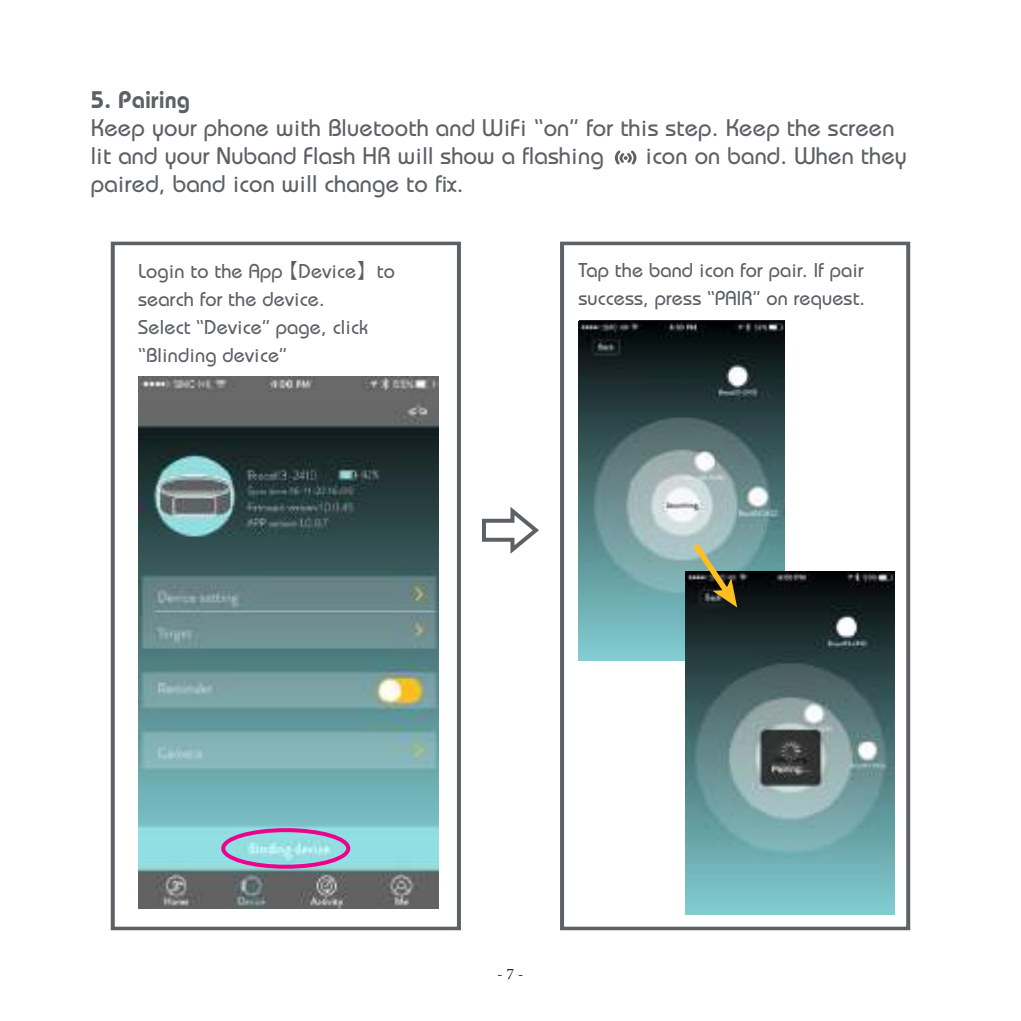
<style>
.page{position:relative;width:1021px;height:1021px;background:#fff}
.page>*{position:absolute;margin:0;border:0;box-sizing:border-box;transform-origin:0 0}
.t1{font:500 24px/28px "Bauhaus Std";letter-spacing:.01em;color:#5c6166}
.t2{font:600 24px "Bauhaus Std";letter-spacing:.01em;color:#5c6166}
.t3{font:500 20px/28px "Bauhaus Std";letter-spacing:.01em;color:#5c6166}
.t4{font:16px "Minion Pro";color:#231f20}
.s1{font-family:"Hira Min Pro W3";font-weight:400}
</style>
<div class="page">
<svg style="left:111px;top:242px;width:350px;height:688px"></svg>
<svg style="left:560px;top:242px;width:350px;height:688px"></svg>
<svg style="left:482px;top:507px;width:57px;height:46px"></svg>
<svg style="left:688px;top:537px;width:49px;height:70px;background:#6f7761"></svg>
<div style="left:221px;top:828px;width:129px;height:40px;border:4px solid #ed028c;border-radius:50%"></div>
<svg style="left:614px;top:151px;width:23px;height:13px"></svg>
<p class="t2" style="left:91px;top:85px;width:101px">5. Pairing</p>
<p class="t1" style="left:91px;top:113px;width:805px">Keep your phone with Bluetooth and WiFi “on” for this step. Keep the screen lit and your Nuband Flash HR will show a flashing</p>
<p class="t1" style="left:645px;top:141px;width:263px">icon on band. When they</p>
<p class="t1" style="left:91px;top:169px;width:374px">paired, band icon will change to fix.</p>
<p class="t3" style="left:138px;top:257px;width:258px">Login to the App <span class="s1">【</span>Device<span class="s1">】</span> to search for the device.<br>Select “Device” page, click “Blinding device”</p>
<p class="t3" style="left:578px;top:255px;width:288px">Tap the band icon for pair. If pair success, press “PAIR” on request.</p>
<p class="t4" style="left:497px;top:963px;width:28px">- 7 -</p>
</div>
